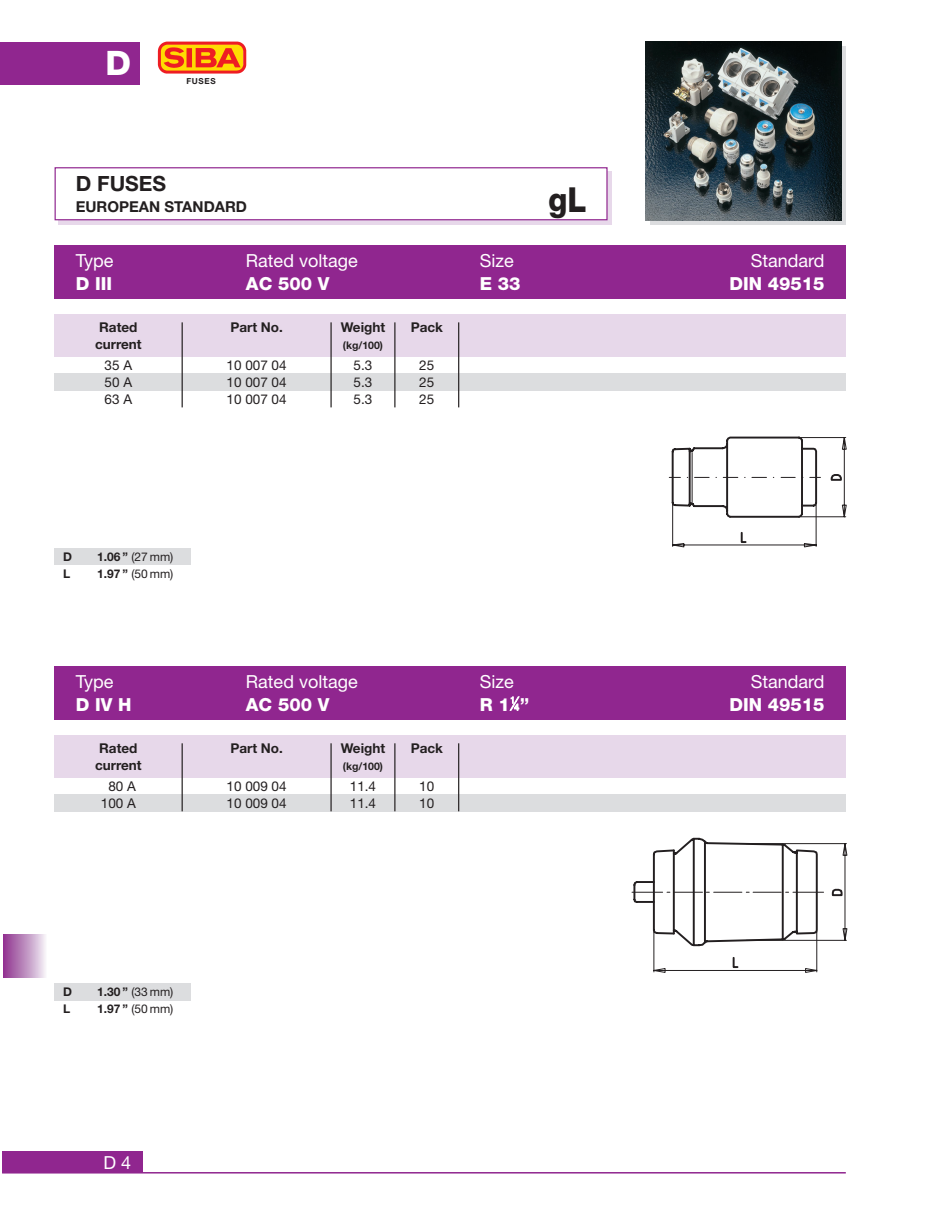
<style>
.page{position:relative;width:944px;height:1215px;background:#fff}
.page>*{position:absolute;margin:0;border:0;box-sizing:border-box;transform-origin:0 0}
.t1{font:800 34.5px "Helvetica Neue";color:#231f20;scale:.9 1}
.t2{font:800 33.75px "Helvetica Neue";color:#fff}
.t3{font:700 21px "Helvetica Neue";color:#231f20}
.t4{font:18px "Helvetica Neue";color:#fff}
.t5{font:800 18px "Helvetica Neue";color:#fff}
.t6{font:700 15px "Helvetica Neue";color:#231f20}
.t7{font:13.5px "Helvetica Neue";color:#231f20}
.t8{font:700 13.5px "Helvetica Neue";color:#231f20}
.t9{font:12px "Helvetica Neue";color:#231f20}
.t10{font:700 12px "Helvetica Neue";color:#231f20}
.t11{font:700 10.5px "Helvetica Neue";color:#231f20}
.t12{font:700 8.25px "Helvetica Neue";letter-spacing:.085em;color:#231f20}
.s1{font-weight:700}
.s2{font-family:"Fractions";font-weight:400}
</style>
<div class="page">
<div style="left:0;top:42px;width:140px;height:42px;background:#90268f"></div>
<div style="left:2px;top:1152px;width:140px;height:21px;background:#90268f"></div>
<hr style="left:2px;top:1172px;width:843px;height:2px;background:#90268f">
<img style="left:157px;top:41px;width:90px;height:33px">
<svg style="left:650px;top:46px;width:195px;height:179px;background:#b8bbbd"></svg>
<svg style="left:668px;top:436px;width:179px;height:112px"></svg>
<div style="left:55px;top:548px;width:136px;height:17px;background:#dcdddf"></div>
<svg style="left:59px;top:171px;width:553px;height:54px;background:#e0cae3"></svg>
<div style="left:55px;top:168px;width:552px;height:52px;background:#fff"></div>
<div style="left:55px;top:167px;width:552px;height:53px;border:1px solid #90268f"></div>
<img style="left:646px;top:42px;width:195px;height:178px">
<div style="left:55px;top:314px;width:790px;height:42px;background:#e7d8ea"></div>
<div style="left:55px;top:373px;width:790px;height:17px;background:#dcdddf"></div>
<div style="left:55px;top:246px;width:790px;height:53px;background:#90268f"></div>
<hr style="left:181px;top:322px;width:2px;height:85px;background:#231f20">
<hr style="left:330px;top:322px;width:2px;height:85px;background:#231f20">
<hr style="left:394px;top:322px;width:1px;height:85px;background:#231f20">
<hr style="left:458px;top:322px;width:1px;height:85px;background:#231f20">
<div style="left:55px;top:735px;width:790px;height:42px;background:#e7d8ea"></div>
<div style="left:55px;top:794px;width:790px;height:17px;background:#dcdddf"></div>
<div style="left:55px;top:667px;width:790px;height:53px;background:#90268f"></div>
<hr style="left:181px;top:743px;width:2px;height:68px;background:#231f20">
<hr style="left:330px;top:743px;width:1px;height:68px;background:#231f20">
<hr style="left:394px;top:743px;width:1px;height:68px;background:#231f20">
<hr style="left:458px;top:743px;width:1px;height:68px;background:#231f20">
<svg style="left:632px;top:837px;width:216px;height:136px"></svg>
<div style="left:55px;top:984px;width:136px;height:17px;background:#dcdddf"></div>
<hr style="left:3px;top:935px;width:1px;height:42px;background:#932e91">
<hr style="left:4px;top:935px;width:1px;height:42px;background:#953393">
<hr style="left:5px;top:935px;width:1px;height:42px;background:#963995">
<hr style="left:6px;top:935px;width:1px;height:42px;background:#993f97">
<hr style="left:7px;top:935px;width:1px;height:42px;background:#9b4499">
<hr style="left:8px;top:935px;width:1px;height:42px;background:#9c489b">
<hr style="left:9px;top:935px;width:1px;height:42px;background:#9e4d9d">
<hr style="left:10px;top:935px;width:1px;height:42px;background:#9f519f">
<hr style="left:11px;top:935px;width:1px;height:42px;background:#a156a2">
<hr style="left:12px;top:935px;width:1px;height:42px;background:#a35ba4">
<hr style="left:13px;top:935px;width:1px;height:42px;background:#a55fa6">
<hr style="left:14px;top:935px;width:1px;height:42px;background:#a763a8">
<hr style="left:15px;top:935px;width:1px;height:42px;background:#a967aa">
<hr style="left:16px;top:935px;width:1px;height:42px;background:#ab6bac">
<hr style="left:17px;top:935px;width:1px;height:42px;background:#ad6fae">
<hr style="left:18px;top:935px;width:1px;height:42px;background:#af74b0">
<hr style="left:19px;top:935px;width:1px;height:42px;background:#b277b2">
<hr style="left:20px;top:935px;width:1px;height:42px;background:#b47cb5">
<hr style="left:21px;top:935px;width:1px;height:42px;background:#b680b8">
<hr style="left:22px;top:935px;width:1px;height:42px;background:#b783ba">
<hr style="left:23px;top:935px;width:1px;height:42px;background:#ba88bc">
<hr style="left:24px;top:935px;width:1px;height:42px;background:#bd8cbf">
<hr style="left:25px;top:935px;width:1px;height:42px;background:#bf90c1">
<hr style="left:26px;top:935px;width:1px;height:42px;background:#c194c3">
<hr style="left:27px;top:935px;width:1px;height:42px;background:#c399c6">
<hr style="left:28px;top:935px;width:1px;height:42px;background:#c59dc8">
<hr style="left:29px;top:935px;width:1px;height:42px;background:#c8a1ca">
<hr style="left:30px;top:935px;width:1px;height:42px;background:#caa6cd">
<hr style="left:31px;top:935px;width:1px;height:42px;background:#cdabd0">
<hr style="left:32px;top:935px;width:1px;height:42px;background:#d0b0d3">
<hr style="left:33px;top:935px;width:1px;height:42px;background:#d2b4d5">
<hr style="left:34px;top:935px;width:1px;height:42px;background:#d5b9d8">
<hr style="left:35px;top:935px;width:1px;height:42px;background:#d8bfdb">
<hr style="left:36px;top:935px;width:1px;height:42px;background:#dbc3de">
<hr style="left:37px;top:935px;width:1px;height:42px;background:#dec9e1">
<hr style="left:38px;top:935px;width:1px;height:42px;background:#e1cee4">
<hr style="left:39px;top:935px;width:1px;height:42px;background:#e4d3e7">
<hr style="left:40px;top:935px;width:1px;height:42px;background:#e7d8ea">
<hr style="left:41px;top:935px;width:1px;height:42px;background:#ebdeed">
<hr style="left:42px;top:935px;width:1px;height:42px;background:#ede2ef">
<hr style="left:43px;top:935px;width:1px;height:42px;background:#f2e9f3">
<hr style="left:44px;top:935px;width:1px;height:42px;background:#f5eff6">
<hr style="left:45px;top:935px;width:1px;height:42px;background:#f8f4f9">
<hr style="left:46px;top:935px;width:1px;height:42px;background:#f9f7fa">
<h2 class="t2" style="left:105px;top:51px;width:27px">D</h2>
<p class="t12" style="left:186px;top:78px;width:31px">FUSES</p>
<h3 class="t3" style="left:76px;top:176px;width:92px">D FUSES</h3>
<p class="t6" style="left:76px;top:201px;width:173px">EUROPEAN STANDARD</p>
<h1 class="t1" style="left:548px;top:187px;width:44px">gL</h1>
<h3 class="t4" style="left:76px;top:254px;width:39px">Type</h3>
<h3 class="t4" style="left:246px;top:254px;width:113px">Rated voltage</h3>
<h3 class="t4" style="left:480px;top:254px;width:35px">Size</h3>
<h3 class="t4" style="left:750px;top:254px;width:75px">Standard</h3>
<h3 class="t5" style="left:76px;top:277px;width:38px">D III</h3>
<h3 class="t5" style="left:246px;top:277px;width:85px">AC 500 V</h3>
<h3 class="t5" style="left:480px;top:277px;width:42px">E 33</h3>
<h3 class="t5" style="left:729px;top:277px;width:97px">DIN 49515</h3>
<p class="t8" style="left:99px;top:322px;width:40px">Rated</p>
<p class="t8" style="left:230px;top:322px;width:54px">Part No.</p>
<p class="t8" style="left:341px;top:322px;width:46px">Weight</p>
<p class="t8" style="left:410px;top:322px;width:34px">Pack</p>
<p class="t8" style="left:95px;top:339px;width:48px">current</p>
<p class="t11" style="left:343px;top:342px;width:42px">(kg/100)</p>
<p class="t7" style="left:105px;top:361px;width:29px">35 A</p>
<p class="t7" style="left:226px;top:361px;width:62px">10 007 04</p>
<p class="t7" style="left:353px;top:361px;width:20px">5.3</p>
<p class="t7" style="left:419px;top:361px;width:17px">25</p>
<p class="t7" style="left:105px;top:378px;width:29px">50 A</p>
<p class="t7" style="left:226px;top:378px;width:62px">10 007 04</p>
<p class="t7" style="left:353px;top:378px;width:20px">5.3</p>
<p class="t7" style="left:419px;top:378px;width:17px">25</p>
<p class="t7" style="left:105px;top:395px;width:29px">63 A</p>
<p class="t7" style="left:226px;top:395px;width:62px">10 007 04</p>
<p class="t7" style="left:353px;top:395px;width:20px">5.3</p>
<p class="t7" style="left:419px;top:395px;width:17px">25</p>
<p class="t10" style="left:63px;top:552px;width:10px">D</p>
<p class="t9" style="left:97px;top:552px;width:78px"><span class="s1">1.06 ”</span> (27 mm)</p>
<p class="t10" style="left:63px;top:569px;width:9px">L</p>
<p class="t9" style="left:97px;top:569px;width:78px"><span class="s1">1.97 ”</span> (50 mm)</p>
<h3 class="t4" style="left:76px;top:675px;width:39px">Type</h3>
<h3 class="t4" style="left:246px;top:675px;width:113px">Rated voltage</h3>
<h3 class="t4" style="left:480px;top:675px;width:35px">Size</h3>
<h3 class="t4" style="left:750px;top:675px;width:75px">Standard</h3>
<h3 class="t5" style="left:76px;top:698px;width:57px">D IV H</h3>
<h3 class="t5" style="left:246px;top:698px;width:85px">AC 500 V</h3>
<h3 class="t5" style="left:480px;top:698px;width:51px">R 1<span class="s2">4</span>’’</h3>
<h3 class="t5" style="left:729px;top:698px;width:97px">DIN 49515</h3>
<p class="t8" style="left:99px;top:743px;width:40px">Rated</p>
<p class="t8" style="left:230px;top:743px;width:54px">Part No.</p>
<p class="t8" style="left:341px;top:743px;width:46px">Weight</p>
<p class="t8" style="left:410px;top:743px;width:34px">Pack</p>
<p class="t8" style="left:95px;top:760px;width:48px">current</p>
<p class="t11" style="left:343px;top:762px;width:42px">(kg/100)</p>
<p class="t7" style="left:108px;top:782px;width:29px">80 A</p>
<p class="t7" style="left:226px;top:782px;width:62px">10 009 04</p>
<p class="t7" style="left:350px;top:782px;width:28px">11.4</p>
<p class="t7" style="left:419px;top:782px;width:17px">10</p>
<p class="t7" style="left:101px;top:799px;width:37px">100 A</p>
<p class="t7" style="left:226px;top:799px;width:62px">10 009 04</p>
<p class="t7" style="left:350px;top:799px;width:28px">11.4</p>
<p class="t7" style="left:419px;top:799px;width:17px">10</p>
<p class="t10" style="left:63px;top:988px;width:10px">D</p>
<p class="t9" style="left:97px;top:988px;width:78px"><span class="s1">1.30 ”</span> (33 mm)</p>
<p class="t10" style="left:63px;top:1005px;width:9px">L</p>
<p class="t9" style="left:97px;top:1005px;width:78px"><span class="s1">1.97 ”</span> (50 mm)</p>
<h3 class="t4" style="left:103px;top:1156px;width:29px">D 4</h3>
</div>
